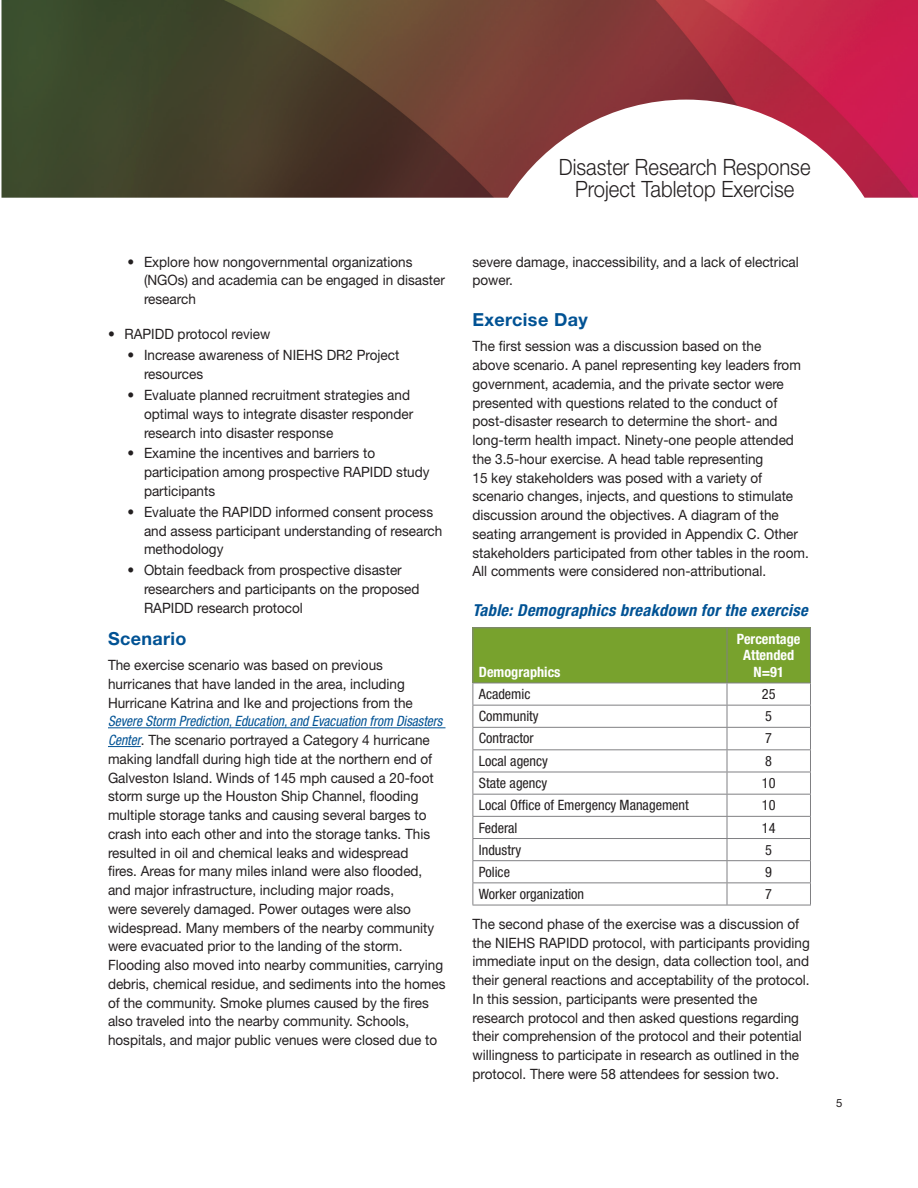
<style>
.page{position:relative;width:918px;height:1188px;background:#fff}
.page>*{position:absolute;margin:0;border:0;box-sizing:border-box;transform-origin:0 0}
.t1{font:300 22.5px/22.5px "Helvetica Neue LT Std";color:#231f20;text-align:center;scale:.9 1}
.t2{font:700 18px "Helvetica Neue LT Std";letter-spacing:.02em;color:#005294}
.t3{font:italic 700 condensed 16.5px "Helvetica Neue LT Std";letter-spacing:.02em;color:#005294}
.t4{font:14.25px/18.8px "Helvetica Neue LT Std";color:#231f20;scale:.95 1}
.t5{font:condensed 14.25px "Helvetica Neue LT Std";color:#231f20}
.t6{font:700 condensed 14.25px/16.5px "Helvetica Neue LT Std";color:#fff;text-align:center}
.t7{font:11.4px "Helvetica Neue LT Std";color:#231f20}
.s1{font-style:italic;font-stretch:condensed;color:#005294}
</style>
<div class="page">
<img style="left:1px;top:0;width:917px;height:198px">
<hr style="left:108px;top:727px;width:338px;height:1px;background:#005294">
<hr style="left:108px;top:746px;width:33px;height:1px;background:#005294">
<div style="left:473px;top:628px;width:254px;height:55px;background:#78a22d"></div>
<div style="left:727px;top:628px;width:83px;height:55px;background:#78a22d"></div>
<hr style="left:472px;top:627px;width:255px;height:1px;background:#808083">
<hr style="left:472px;top:628px;width:1px;height:55px;background:#808083">
<hr style="left:727px;top:627px;width:84px;height:1px;background:#808083">
<hr style="left:727px;top:628px;width:1px;height:55px;background:#808083">
<hr style="left:810px;top:628px;width:1px;height:55px;background:#808083">
<hr style="left:472px;top:683px;width:255px;height:1px;background:#808083">
<hr style="left:727px;top:683px;width:84px;height:1px;background:#808083">
<hr style="left:472px;top:705px;width:255px;height:1px;background:#808083">
<hr style="left:727px;top:705px;width:84px;height:1px;background:#808083">
<hr style="left:472px;top:727px;width:255px;height:1px;background:#808083">
<hr style="left:727px;top:727px;width:84px;height:1px;background:#808083">
<hr style="left:472px;top:749px;width:255px;height:1px;background:#808083">
<hr style="left:727px;top:749px;width:84px;height:1px;background:#808083">
<hr style="left:472px;top:772px;width:255px;height:1px;background:#808083">
<hr style="left:727px;top:772px;width:84px;height:1px;background:#808083">
<hr style="left:472px;top:794px;width:255px;height:1px;background:#808083">
<hr style="left:727px;top:794px;width:84px;height:1px;background:#808083">
<hr style="left:472px;top:816px;width:255px;height:1px;background:#808083">
<hr style="left:727px;top:816px;width:84px;height:1px;background:#808083">
<hr style="left:472px;top:838px;width:255px;height:1px;background:#808083">
<hr style="left:727px;top:838px;width:84px;height:1px;background:#808083">
<hr style="left:472px;top:860px;width:255px;height:1px;background:#808083">
<hr style="left:727px;top:860px;width:84px;height:1px;background:#808083">
<hr style="left:472px;top:882px;width:255px;height:1px;background:#808083">
<svg style="left:472px;top:683px;width:1px;height:222px"></svg>
<hr style="left:727px;top:882px;width:84px;height:1px;background:#808083">
<svg style="left:727px;top:683px;width:1px;height:222px"></svg>
<svg style="left:810px;top:683px;width:1px;height:222px"></svg>
<hr style="left:472px;top:905px;width:255px;height:1px;background:#808083">
<hr style="left:727px;top:905px;width:84px;height:1px;background:#808083">
<p class="t4" style="left:144px;top:252px;width:318px;text-indent:-17px">• Explore how nongovernmental organizations (NGOs) and academia can be engaged in disaster research</p>
<p class="t4" style="left:108px;top:325px;width:172px">• RAPIDD protocol review</p>
<p class="t4" style="left:144px;top:346px;width:270px;text-indent:-17px">• Increase awareness of NIEHS DR2 Project resources</p>
<p class="t4" style="left:144px;top:385px;width:285px;text-indent:-17px">• Evaluate planned recruitment strategies and optimal ways to integrate disaster responder research into disaster response</p>
<p class="t4" style="left:144px;top:444px;width:302px;text-indent:-17px">• Examine the incentives and barriers to participation among prospective RAPIDD study participants</p>
<p class="t4" style="left:144px;top:502px;width:316px;text-indent:-17px">• Evaluate the RAPIDD informed consent process and assess participant understanding of research methodology</p>
<p class="t4" style="left:144px;top:561px;width:292px;text-indent:-17px">• Obtain feedback from prospective disaster researchers and participants on the proposed<br>RAPIDD research protocol</p>
<h2 class="t2" style="left:108px;top:628px;width:80px">Scenario</h2>
<p class="t4" style="left:108px;top:656px;width:322px">The exercise scenario was based on previous hurricanes that have landed in the area, including<br>Hurricane Katrina and Ike and projections from the</p>
<p class="t4" style="left:108px;top:712px;width:357px"><span class="s1">Severe Storm Prediction, Education, and Evacuation from Disasters Center</span>. The scenario portrayed a Category 4 hurricane making landfall during high tide at the northern end of Galveston Island. Winds of 145 mph caused a 20-foot storm surge up the Houston Ship Channel, fooding multiple storage tanks and causing several barges to crash into each other and into the storage tanks. This resulted in oil and chemical leaks and widespread<br>fres. Areas for many miles inland were also fooded, and major infrastructure, including major roads,<br>were severely damaged. Power outages were also widespread. Many members of the nearby community were evacuated prior to the landing of the storm.<br>Flooding also moved into nearby communities, carrying debris, chemical residue, and sediments into the homes of the community. Smoke plumes caused by the fres also traveled into the nearby community. Schools, hospitals, and major public venues were closed due to</p>
<h1 class="t1" style="left:559px;top:155px;width:281px">Disaster Research Response<br>Project Tabletop Exercise</h1>
<p class="t4" style="left:472px;top:252px;width:345px">severe damage, inaccessibility, and a lack of electrical power.</p>
<h2 class="t2" style="left:472px;top:309px;width:117px">Exercise Day</h2>
<p class="t4" style="left:472px;top:337px;width:355px">The frst session was a discussion based on the<br>above scenario. A panel representing key leaders from government, academia, and the private sector were presented with questions related to the conduct of post-disaster research to determine the short- and long-term health impact. Ninety-one people attended the 3.5-hour exercise. A head table representing<br>15 key stakeholders was posed with a variety of scenario changes, injects, and questions to stimulate discussion around the objectives. A diagram of the seating arrangement is provided in Appendix C. Other stakeholders participated from other tables in the room.<br>All comments were considered non-attributional.</p>
<p class="t3" style="left:472px;top:600px;width:337px">Table: Demographics breakdown for the exercise</p>
<p class="t6" style="left:479px;top:663px;width:83px">Demographics</p>
<p class="t6" style="left:737px;top:630px;width:65px">Percentage<br>Attended<br>N=91</p>
<p class="t5" style="left:479px;top:686px;width:53px">Academic</p>
<p class="t5" style="left:762px;top:686px;width:15px">25</p>
<p class="t5" style="left:479px;top:708px;width:61px">Community</p>
<p class="t5" style="left:765px;top:708px;width:8px">5</p>
<p class="t5" style="left:479px;top:730px;width:56px">Contractor</p>
<p class="t5" style="left:765px;top:730px;width:8px">7</p>
<p class="t5" style="left:479px;top:753px;width:70px">Local agency</p>
<p class="t5" style="left:765px;top:753px;width:8px">8</p>
<p class="t5" style="left:479px;top:775px;width:70px">State agency</p>
<p class="t5" style="left:762px;top:775px;width:15px">10</p>
<p class="t5" style="left:479px;top:797px;width:212px">Local Offce of Emergency Management</p>
<p class="t5" style="left:762px;top:797px;width:15px">10</p>
<p class="t5" style="left:479px;top:819px;width:40px">Federal</p>
<p class="t5" style="left:762px;top:819px;width:15px">14</p>
<p class="t5" style="left:479px;top:841px;width:44px">Industry</p>
<p class="t5" style="left:765px;top:841px;width:8px">5</p>
<p class="t5" style="left:479px;top:864px;width:33px">Police</p>
<p class="t5" style="left:765px;top:864px;width:8px">9</p>
<p class="t5" style="left:479px;top:886px;width:107px">Worker organization</p>
<p class="t5" style="left:765px;top:886px;width:8px">7</p>
<p class="t4" style="left:472px;top:914px;width:357px">The second phase of the exercise was a discussion of the NIEHS RAPIDD protocol, with participants providing immediate input on the design, data collection tool, and their general reactions and acceptability of the protocol.<br>In this session, participants were presented the research protocol and then asked questions regarding their comprehension of the protocol and their potential willingness to participate in research as outlined in the protocol. There were 58 attendees for session two.</p>
<p class="t7" style="left:836px;top:1096px;width:8px">5</p>
</div>
